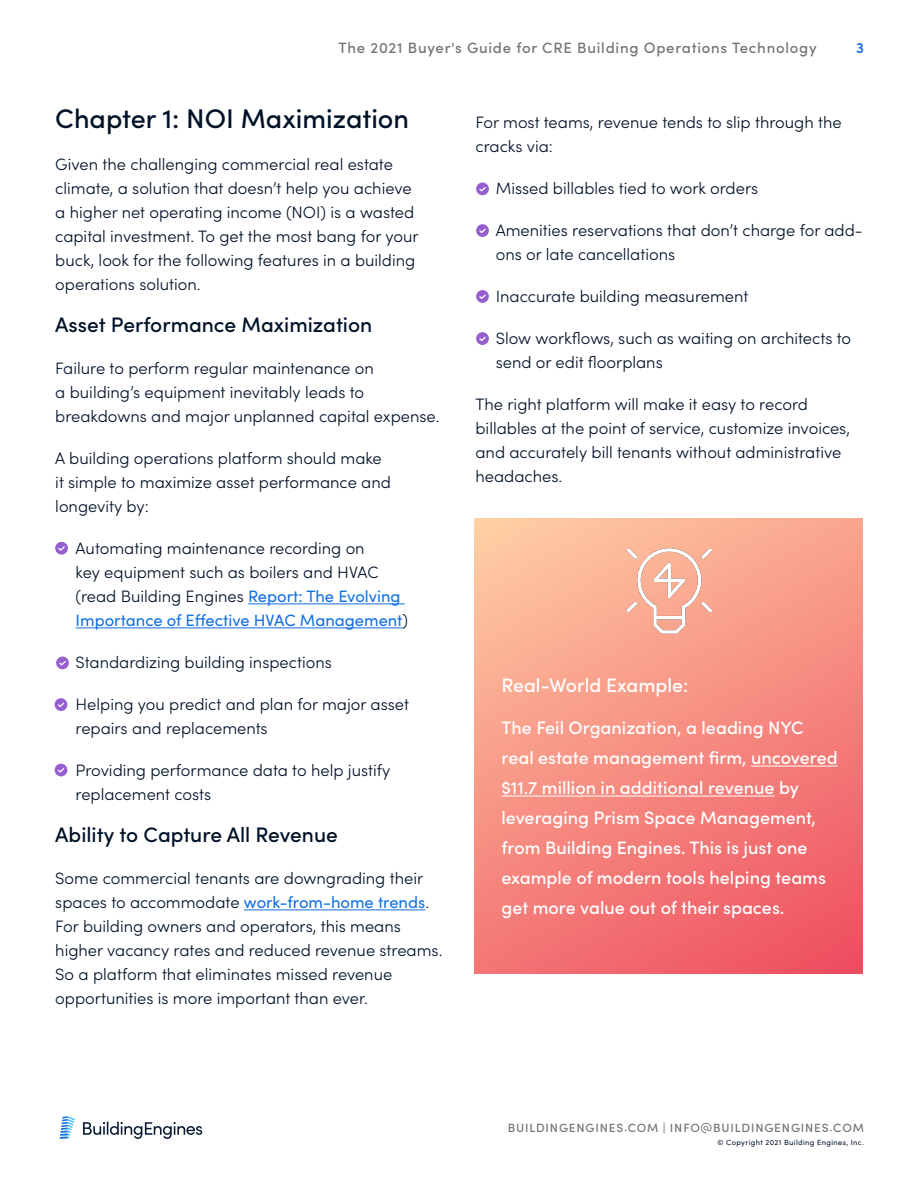
<style>
.page{position:relative;width:918px;height:1188px;background:#fff}
.page>*{position:absolute;margin:0;border:0;box-sizing:border-box;transform-origin:0 0}
.t1{font:500 27px "Sofia Pro";color:#001228}
.t2{font:500 21px "Sofia Pro";color:#001228}
.t3{font:500 19.5px "Sofia Pro";color:#fff}
.t4{font:500 18px/30px "Sofia Pro";color:#fff}
.t5{font:300 16.5px/24px "Sofia Pro";color:#001228}
.t6{font:500 15px "Sofia Pro";letter-spacing:.05em;color:#747477}
.t7{font:600 15px "Sofia Pro";color:#1270e2}
.t8{font:500 12px "Sofia Pro";letter-spacing:.07em;color:#747477}
.t9{font:7.5px "Sofia Pro";letter-spacing:.05em;color:#001228}
.s1{font-weight:400;color:#1270e2}
</style>
<div class="page">
<svg style="left:474px;top:518px;width:389px;height:455px;background:#f68c81"></svg>
<svg style="left:83px;top:1122px;width:119px;height:17px"></svg>
<svg style="left:60px;top:1116px;width:15px;height:23px"></svg>
<hr style="left:248px;top:603px;width:157px;height:1px;background:#1270e2">
<hr style="left:76px;top:627px;width:327px;height:1px;background:#1270e2">
<hr style="left:244px;top:909px;width:181px;height:1px;background:#1270e2">
<hr style="left:751px;top:766px;width:87px;height:1px;background:#fff">
<hr style="left:501px;top:796px;width:274px;height:1px;background:#fff">
<svg style="left:623px;top:544px;width:92px;height:92px;background:#f6b7a1"></svg>
<div style="left:55px;top:542px;width:13px;height:13px;background:#975ecf;border-radius:50%"></div>
<svg style="left:58px;top:546px;width:7px;height:5px"></svg>
<div style="left:56px;top:657px;width:13px;height:12px;background:#975ecf;border-radius:50%"></div>
<svg style="left:59px;top:661px;width:7px;height:4px"></svg>
<div style="left:55px;top:698px;width:12px;height:13px;background:#975ecf;border-radius:50%"></div>
<svg style="left:58px;top:703px;width:6px;height:4px"></svg>
<div style="left:55px;top:764px;width:12px;height:12px;background:#975ecf;border-radius:50%"></div>
<svg style="left:58px;top:768px;width:6px;height:5px"></svg>
<svg style="left:476px;top:182px;width:13px;height:13px"></svg>
<svg style="left:479px;top:187px;width:7px;height:4px"></svg>
<div style="left:476px;top:224px;width:13px;height:13px;background:#975ecf;border-radius:50%"></div>
<svg style="left:479px;top:229px;width:7px;height:4px"></svg>
<div style="left:476px;top:290px;width:13px;height:13px;background:#975ecf;border-radius:50%"></div>
<svg style="left:479px;top:294px;width:7px;height:5px"></svg>
<div style="left:476px;top:332px;width:13px;height:13px;background:#975ecf;border-radius:50%"></div>
<svg style="left:479px;top:337px;width:7px;height:4px"></svg>
<p class="t6" style="left:338px;top:37px;width:480px">The 2021 Buyer's Guide for CRE Building Operations Technology</p>
<p class="t7" style="left:856px;top:37px;width:9px">3</p>
<h2 class="t1" style="left:55px;top:99px;width:355px">Chapter 1: NOI Maximization</h2>
<p class="t5" style="left:55px;top:152px;width:365px">Given the challenging commercial real estate climate, a solution that doesn’t help you achieve a higher net operating income (NOI) is a wasted capital investment. To get the most bang for your buck, look for the following features in a building operations solution.</p>
<h2 class="t2" style="left:55px;top:309px;width:319px">Asset Performance Maximization</h2>
<p class="t5" style="left:55px;top:356px;width:386px">Failure to perform regular maintenance on<br>a building’s equipment inevitably leads to breakdowns and major unplanned capital expense.</p>
<p class="t5" style="left:55px;top:446px;width:337px">A building operations platform should make it simple to maximize asset performance and longevity by:</p>
<p class="t5" style="left:76px;top:536px;width:334px">Automating maintenance recording on<br>key equipment such as boilers and HVAC (read Building Engines <span class="s1">Report: The Evolving Importance of Effective HVAC Management</span>)</p>
<p class="t5" style="left:76px;top:650px;width:258px">Standardizing building inspections</p>
<p class="t5" style="left:76px;top:692px;width:335px">Helping you predict and plan for major asset repairs and replacements</p>
<p class="t5" style="left:76px;top:758px;width:316px">Providing performance data to help justify replacement costs</p>
<h2 class="t2" style="left:55px;top:819px;width:284px">Ability to Capture All Revenue</h2>
<p class="t5" style="left:55px;top:866px;width:389px">Some commercial tenants are downgrading their spaces to accommodate <span class="s1">work-from-home trends</span>.<br>For building owners and operators, this means higher vacancy rates and reduced revenue streams.<br>So a platform that eliminates missed revenue opportunities is more important than ever.</p>
<p class="t5" style="left:476px;top:110px;width:368px">For most teams, revenue tends to slip through the cracks via:</p>
<p class="t5" style="left:496px;top:176px;width:264px">Missed billables tied to work orders</p>
<p class="t5" style="left:496px;top:218px;width:368px">Amenities reservations that don’t charge for add&shy;ons or late cancellations</p>
<p class="t5" style="left:496px;top:284px;width:254px">Inaccurate building measurement</p>
<p class="t5" style="left:496px;top:326px;width:357px">Slow workflows, such as waiting on architects to send or edit floorplans</p>
<p class="t5" style="left:476px;top:392px;width:376px">The right platform will make it easy to record billables at the point of service, customize invoices, and accurately bill tenants without administrative headaches.</p>
<p class="t3" style="left:501px;top:671px;width:188px">Real-World Example:</p>
<p class="t4" style="left:501px;top:712px;width:338px">The Feil Organization, a leading NYC real estate management firm, uncovered $11.7 million in additional revenue by leveraging Prism Space Management, from Building Engines. This is just one example of modern tools helping teams get more value out of their spaces.</p>
<p class="t8" style="left:508px;top:1119px;width:358px">BUILDINGENGINES.COM | INFO@BUILDINGENGINES.COM</p>
<p class="t9" style="left:718px;top:1137px;width:148px">© Copyright 2021 Building Engines, Inc.</p>
</div>
